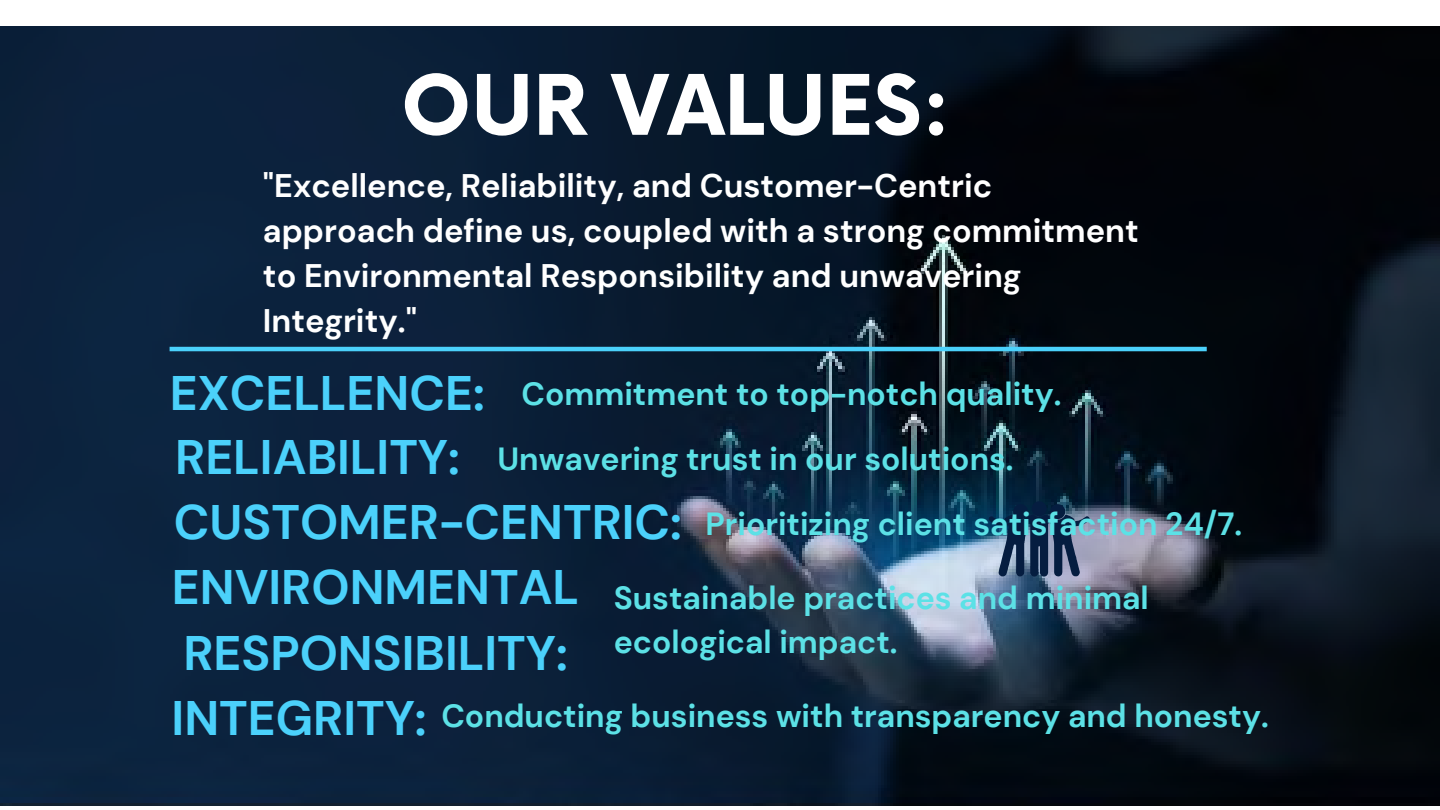
<style>
.page{position:relative;width:1440px;height:810px;background:#fff}
.page>*{position:absolute;margin:0;border:0;box-sizing:border-box;transform-origin:0 0}
.t1{font:700 81.2px "Now";color:#fff}
.t2{font:700 48.4px/66.6px "DM Sans";color:#4bd1fb}
.t3{font:700 32.6px/44.9px "DM Sans";color:#fff}
.t4{font:700 32px/43.5px "DM Sans";color:#5ce1e6}
</style>
<div class="page">
<img style="left:0;top:27px;width:1440px;height:779px">
<svg style="left:989px;top:501px;width:100px;height:77px"></svg>
<hr style="left:170px;top:347px;width:1037px;height:4px;background:#4bd1fb">
<h1 class="t1" style="left:401px;top:62px;width:551px">OUR VALUES:</h1>
<h2 class="t3" style="left:263px;top:164px;width:877px">"Excellence, Reliability, and Customer-Centric approach define us, coupled with a strong commitment to Environmental Responsibility and unwavering Integrity."</h2>
<p class="t2" style="left:170px;top:360px;width:316px">EXCELLENCE:</p>
<p class="t4" style="left:521px;top:373px;width:542px">Commitment to top-notch quality.</p>
<h2 class="t2" style="left:175px;top:424px;width:286px">RELIABILITY:</h2>
<p class="t4" style="left:498px;top:438px;width:518px">Unwavering trust in our solutions.</p>
<h2 class="t2" style="left:174px;top:489px;width:509px">CUSTOMER-CENTRIC:</h2>
<p class="t4" style="left:705px;top:502px;width:538px">Prioritizing client satisfaction 24/7.</p>
<p class="t2" style="left:172px;top:554px;width:409px">ENVIRONMENTAL<br>RESPONSIBILITY:</p>
<h2 class="t4" style="left:614px;top:577px;width:537px">Sustainable practices and minimal ecological impact.</h2>
<p class="t2" style="left:172px;top:685px;width:257px">INTEGRITY:</p>
<h2 class="t4" style="left:441px;top:694px;width:829px">Conducting business with transparency and honesty.</h2>
</div>
